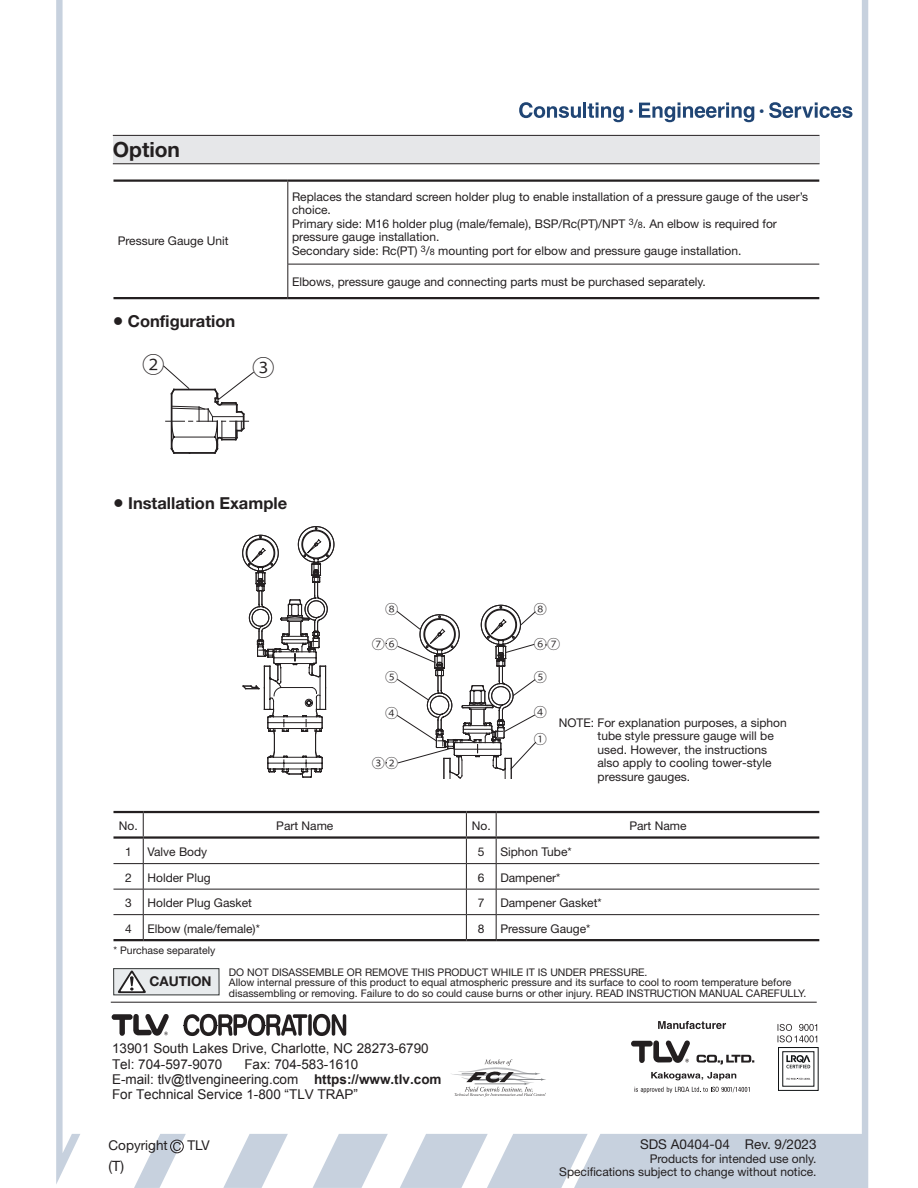
<style>
.page{position:relative;width:918px;height:1188px;background:#fff}
.page>*{position:absolute;margin:0;border:0;box-sizing:border-box;transform-origin:0 0}
.t1{font:22.5px "Koz Go Pr 6 N";color:#231f20}
.t2{font:700 21px "Helvetica Neue LT Pro";color:#231f20}
.t3{font:18px "Koz Go Pr 6 N";color:#204574}
.t4{font:700 16.5px "Helvetica Neue LT Pro";color:#231f20}
.t5{font:14.25px "Helvetica Neue LT Pro";color:#231f20}
.t6{font:13.5px/15.3px "Arial";color:#231f20}
.t7{font:13.5px "Helvetica Neue LT Pro";color:#231f20}
.t8{font:700 13.5px "Arial";color:#231f20}
.t9{font:700 13.5px "Helvetica Neue LT Pro";color:#231f20}
.t10{font:13.2px/26.4px "Koz Go Pr 6 N";color:#231f20}
.t11{font:12px/13.5px "Helvetica Neue LT Pro";color:#231f20}
.t12{font:10.5px/10.5px "Helvetica Neue LT Pro";color:#231f20}
.s1{font-size:9px}
</style>
<div class="page">
<svg style="left:574px;top:0;width:294px;height:1188px"></svg>
<svg style="left:400px;top:1134px;width:188px;height:54px"></svg>
<svg style="left:313px;top:1134px;width:75px;height:54px"></svg>
<svg style="left:223px;top:1134px;width:65px;height:54px"></svg>
<svg style="left:56px;top:0;width:24px;height:1184px"></svg>
<svg style="left:451px;top:1059px;width:95px;height:38px"></svg>
<hr style="left:111px;top:1002px;width:706px;height:1px;background:#231f20">
<svg style="left:658px;top:1021px;width:68px;height:8px"></svg>
<svg style="left:651px;top:1072px;width:85px;height:8px"></svg>
<svg style="left:634px;top:1087px;width:116px;height:6px"></svg>
<svg style="left:697px;top:1055px;width:57px;height:9px"></svg>
<svg style="left:631px;top:1040px;width:59px;height:23px"></svg>
<svg style="left:308px;top:1014px;width:4px;height:22px"></svg>
<svg style="left:313px;top:1014px;width:33px;height:22px"></svg>
<svg style="left:184px;top:1014px;width:123px;height:22px"></svg>
<svg style="left:112px;top:1014px;width:57px;height:22px"></svg>
<svg style="left:778px;top:1024px;width:39px;height:18px"></svg>
<div style="left:778px;top:1047px;width:40px;height:44px;border:1px solid #101315"></div>
<svg style="left:786px;top:1055px;width:24px;height:13px"></svg>
<svg style="left:786px;top:1078px;width:24px;height:2px"></svg>
<svg style="left:519px;top:102px;width:62px;height:16px"></svg>
<hr style="left:583px;top:103px;width:3px;height:15px;background:#204574">
<svg style="left:588px;top:102px;width:36px;height:20px"></svg>
<svg style="left:639px;top:102px;width:115px;height:20px"></svg>
<svg style="left:769px;top:102px;width:83px;height:16px"></svg>
<svg style="left:242px;top:526px;width:93px;height:252px"></svg>
<svg style="left:397px;top:604px;width:139px;height:174px"></svg>
<div style="left:113px;top:136px;width:707px;height:27px;background:#e6e7e9"></div>
<hr style="left:113px;top:135px;width:707px;height:1px;background:#231f20">
<hr style="left:113px;top:163px;width:707px;height:1px;background:#231f20">
<hr style="left:113px;top:939px;width:30px;height:2px;background:#231f20">
<hr style="left:113px;top:863px;width:30px;height:1px;background:#231f20">
<hr style="left:113px;top:889px;width:30px;height:1px;background:#231f20">
<hr style="left:113px;top:914px;width:30px;height:1px;background:#231f20">
<hr style="left:113px;top:811px;width:30px;height:2px;background:#231f20">
<hr style="left:143px;top:811px;width:323px;height:2px;background:#231f20">
<hr style="left:466px;top:811px;width:30px;height:2px;background:#231f20">
<hr style="left:496px;top:811px;width:323px;height:2px;background:#231f20">
<hr style="left:113px;top:836px;width:30px;height:3px;background:#231f20">
<hr style="left:143px;top:836px;width:323px;height:3px;background:#231f20">
<hr style="left:466px;top:836px;width:30px;height:3px;background:#231f20">
<hr style="left:496px;top:836px;width:323px;height:3px;background:#231f20">
<hr style="left:143px;top:863px;width:323px;height:1px;background:#231f20">
<hr style="left:466px;top:863px;width:30px;height:1px;background:#231f20">
<hr style="left:496px;top:863px;width:323px;height:1px;background:#231f20">
<hr style="left:143px;top:889px;width:323px;height:1px;background:#231f20">
<hr style="left:466px;top:889px;width:30px;height:1px;background:#231f20">
<hr style="left:496px;top:889px;width:323px;height:1px;background:#231f20">
<hr style="left:143px;top:914px;width:323px;height:1px;background:#231f20">
<svg style="left:143px;top:813px;width:1px;height:126px"></svg>
<hr style="left:466px;top:914px;width:30px;height:1px;background:#231f20">
<svg style="left:466px;top:813px;width:1px;height:126px"></svg>
<hr style="left:496px;top:914px;width:323px;height:1px;background:#231f20">
<svg style="left:496px;top:813px;width:1px;height:126px"></svg>
<hr style="left:143px;top:939px;width:323px;height:2px;background:#231f20">
<hr style="left:466px;top:939px;width:30px;height:2px;background:#231f20">
<hr style="left:496px;top:939px;width:323px;height:2px;background:#231f20">
<hr style="left:288px;top:297px;width:531px;height:2px;background:#231f20">
<hr style="left:113px;top:179px;width:175px;height:3px;background:#231f20">
<hr style="left:113px;top:297px;width:175px;height:2px;background:#231f20">
<hr style="left:287px;top:264px;width:1px;height:33px;background:#231f20">
<hr style="left:288px;top:179px;width:531px;height:3px;background:#231f20">
<hr style="left:287px;top:182px;width:1px;height:82px;background:#231f20">
<hr style="left:288px;top:264px;width:531px;height:1px;background:#231f20">
<svg style="left:163px;top:365px;width:91px;height:89px"></svg>
<div style="left:114px;top:969px;width:105px;height:26px;background:#e8ebed"></div>
<div style="left:113px;top:968px;width:106px;height:27px;border:1px solid #333636"></div>
<svg style="left:118px;top:970px;width:28px;height:23px"></svg>
<svg style="left:134px;top:1134px;width:52px;height:54px"></svg>
<h2 class="t2" style="left:113px;top:137px;width:69px">Option</h2>
<p class="t11" style="left:118px;top:233px;width:112px">Pressure Gauge Unit</p>
<h3 class="t4" style="left:113px;top:311px;width:124px">● Configuration</h3>
<h1 class="t1" style="left:142px;top:352px;width:24px">②</h1>
<h1 class="t1" style="left:252px;top:355px;width:24px">③</h1>
<h3 class="t3" style="left:622px;top:101px;width:19px">・</h3>
<h3 class="t3" style="left:753px;top:101px;width:19px">・</h3>
<p class="t11" style="left:292px;top:189px;width:518px">Replaces the standard screen holder plug to enable installation of a pressure gauge of the user’s choice.<br>Primary side: M16 holder plug (male/female), BSP/Rc(PT)/NPT <sup>3</sup>/<span class="s1">8</span>. An elbow is required for pressure gauge installation.<br>Secondary side: Rc(PT) <sup>3</sup>/<span class="s1">8</span> mounting port for elbow and pressure gauge installation.</p>
<p class="t11" style="left:292px;top:275px;width:415px">Elbows, pressure gauge and connecting parts must be purchased separately.</p>
<h3 class="t4" style="left:113px;top:493px;width:175px">● Installation Example</h3>
<p class="t10" style="left:385px;top:596px;width:15px">⑧</p>
<p class="t10" style="left:372px;top:631px;width:28px">⑦⑥</p>
<p class="t10" style="left:385px;top:664px;width:15px">⑤</p>
<p class="t10" style="left:385px;top:700px;width:15px">④</p>
<p class="t10" style="left:372px;top:750px;width:28px">③②</p>
<p class="t10" style="left:534px;top:596px;width:15px">⑧</p>
<p class="t10" style="left:534px;top:631px;width:28px">⑥⑦</p>
<p class="t10" style="left:534px;top:664px;width:15px">⑤</p>
<p class="t10" style="left:534px;top:700px;width:15px">④<br>①</p>
<p class="t11" style="left:598px;top:715px;width:191px;text-indent:-39px">NOTE: For explanation purposes, a siphon tube style pressure gauge will be used. However, the instructions also apply to cooling tower-style pressure gauges.</p>
<p class="t11" style="left:119px;top:819px;width:20px">No.</p>
<p class="t11" style="left:276px;top:819px;width:59px">Part Name</p>
<p class="t11" style="left:472px;top:819px;width:20px">No.</p>
<p class="t11" style="left:629px;top:819px;width:59px">Part Name</p>
<p class="t11" style="left:125px;top:845px;width:8px">1</p>
<p class="t11" style="left:148px;top:845px;width:61px">Valve Body</p>
<p class="t11" style="left:478px;top:845px;width:8px">5</p>
<p class="t11" style="left:500px;top:845px;width:73px">Siphon Tube*</p>
<p class="t11" style="left:125px;top:870px;width:8px">2</p>
<p class="t11" style="left:147px;top:870px;width:65px">Holder Plug</p>
<p class="t11" style="left:478px;top:870px;width:8px">6</p>
<p class="t11" style="left:500px;top:870px;width:62px">Dampener*</p>
<p class="t11" style="left:125px;top:896px;width:8px">3</p>
<p class="t11" style="left:147px;top:896px;width:106px">Holder Plug Gasket</p>
<p class="t11" style="left:478px;top:896px;width:8px">7</p>
<p class="t11" style="left:500px;top:896px;width:103px">Dampener Gasket*</p>
<p class="t11" style="left:125px;top:921px;width:8px">4</p>
<p class="t11" style="left:147px;top:921px;width:114px">Elbow (male/female)*</p>
<p class="t11" style="left:478px;top:921px;width:8px">8</p>
<p class="t11" style="left:500px;top:921px;width:92px">Pressure Gauge*</p>
<p class="t12" style="left:113px;top:944px;width:103px">* Purchase separately</p>
<p class="t9" style="left:150px;top:973px;width:63px">CAUTION</p>
<p class="t12" style="left:229px;top:967px;width:579px">DO NOT DISASSEMBLE OR REMOVE THIS PRODUCT WHILE IT IS UNDER PRESSURE.<br>Allow internal pressure of this product to equal atmospheric pressure and its surface to cool to room temperature before disassembling or removing. Failure to do so could cause burns or other injury. READ INSTRUCTION MANUAL CAREFULLY.</p>
<p class="t6" style="left:112px;top:1041px;width:318px">13901 South Lakes Drive, Charlotte, NC 28273-6790<br>Tel: 704-597-9070</p>
<p class="t6" style="left:112px;top:1056px;width:248px;text-indent:132px">Fax: 704-583-1610<br>E-mail: tlv@tlvengineering.com</p>
<p class="t8" style="left:314px;top:1070px;width:129px">https://www.tlv.com</p>
<p class="t6" style="left:112px;top:1087px;width:248px">For Technical Service 1-800 “TLV TRAP”</p>
<p class="t7" style="left:109px;top:1137px;width:61px">Copyright</p>
<p class="t7" style="left:187px;top:1137px;width:24px">TLV</p>
<p class="t5" style="left:108px;top:1158px;width:17px">(T)</p>
<p class="t7" style="left:640px;top:1136px;width:178px">SDS A0404-04 Rev. 9/2023</p>
<p class="t11" style="left:559px;top:1152px;width:259px;text-align:right">Products for intended use only.<br>Specifications subject to change without notice.</p>
</div>
